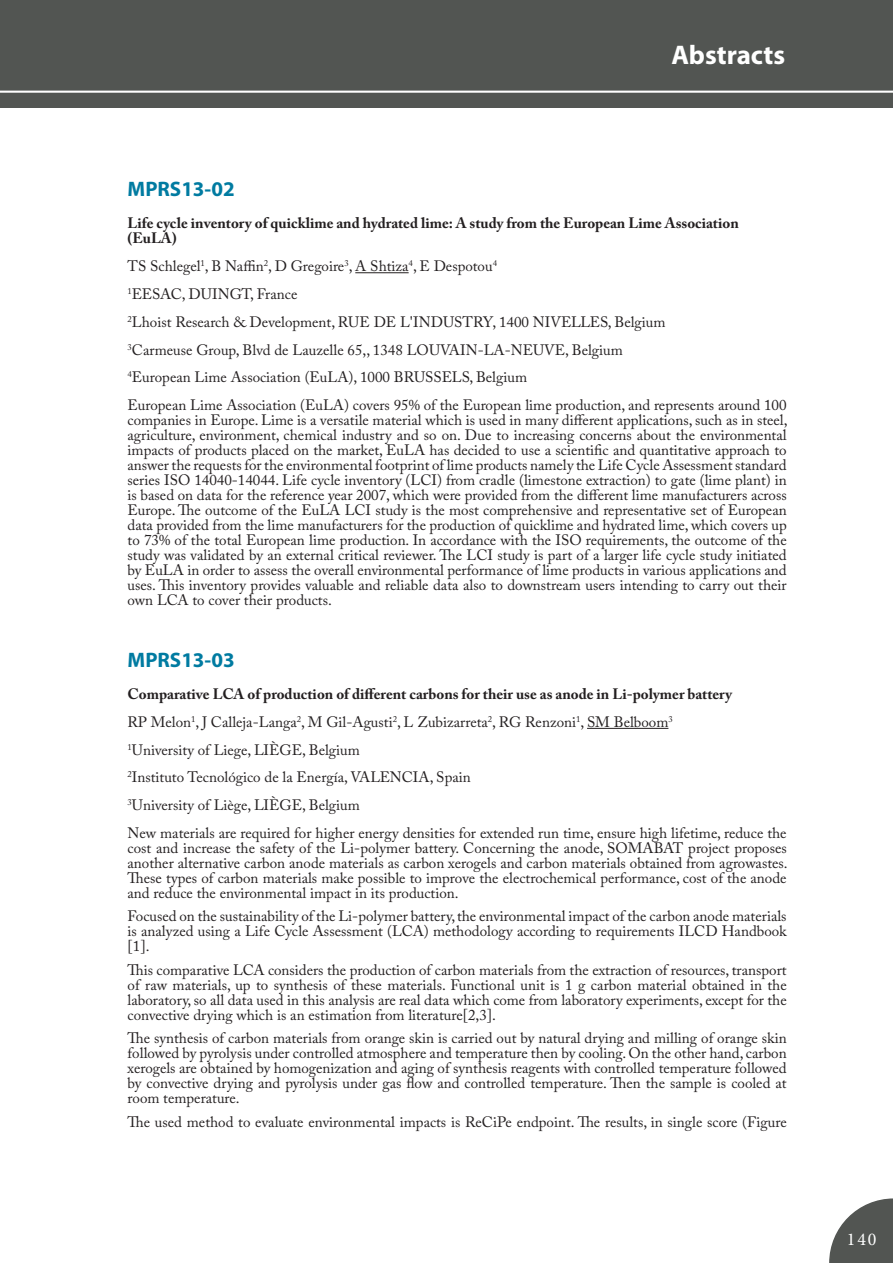
<style>
.page{position:relative;width:893px;height:1263px;background:#fff}
.page>*{position:absolute;margin:0;border:0;box-sizing:border-box;transform-origin:0 0}
.t1{font:700 27px "Myriad Pro";color:#fff}
.t2{font:700 21px "Myriad Pro";color:#007ba1}
.t3{font:18px "Minion Pro";color:#fff}
.t4{font:15px/15px "Adobe Caslon Pro";color:#231f20;text-align:justify}
.t5{font:700 15px/15px "Adobe Caslon Pro";color:#231f20}
.s1{font-weight:700}
</style>
<div class="page">
<svg style="left:829px;top:1198px;width:64px;height:65px"></svg>
<div style="left:0;top:0;width:893px;height:107px;background:#525552"></div>
<hr style="left:0;top:91px;width:893px;height:2px;background:#fff">
<hr style="left:355px;top:272px;width:54px;height:1px;background:#231f20">
<hr style="left:587px;top:728px;width:81px;height:1px;background:#231f20">
<h1 class="t1" style="left:671px;top:38px;width:115px">Abstracts</h1>
<h2 class="t2" style="left:128px;top:176px;width:109px">MPRS13-02</h2>
<p class="t5" style="left:128px;top:216px;width:613px">Life cycle inventory of quicklime and hydrated lime: A study from the European Lime Association (EuLA)</p>
<p class="t4" style="left:128px;top:252px;width:661px;line-height:27.8px;text-align:left">TS Schlegel<sup>1</sup>, B Naffin<sup>2</sup>, D Gregoire<sup>3</sup>, A Shtiza<sup>4</sup>, E Despotou<sup>4<br>1</sup>EESAC, DUINGT, France<br><sup>2</sup>Lhoist Research &amp; Development, RUE DE L'INDUSTRY, 1400 NIVELLES, Belgium<br><sup>3</sup>Carmeuse Group, Blvd de Lauzelle 65,, 1348 LOUVAIN-LA-NEUVE, Belgium<br><sup>4</sup>European Lime Association (EuLA), 1000 BRUSSELS, Belgium<br>European Lime Association (EuLA) covers 95% of the European lime production, and represents around 100</p>
<p class="t4" style="left:128px;top:412px;width:662px">companies in Europe. Lime is a versatile material which is used in many different applications, such as in steel, agriculture, environment, chemical industry and so on. Due to increasing concerns about the environmental impacts of products placed on the market, EuLA has decided to use a scientific and quantitative approach to answer the requests for the environmental footprint of lime products namely the Life Cycle Assessment standard series ISO 14040-14044. Life cycle inventory (LCI) from cradle (limestone extraction) to gate (lime plant) in is based on data for the reference year 2007, which were provided from the different lime manufacturers across Europe. The outcome of the EuLA LCI study is the most comprehensive and representative set of European data provided from the lime manufacturers for the production of quicklime and hydrated lime, which covers up to 73% of the total European lime production. In accordance with the ISO requirements, the outcome of the study was validated by an external critical reviewer. The LCI study is part of a larger life cycle study initiated by EuLA in order to assess the overall environmental performance of lime products in various applications and uses. This inventory provides valuable and reliable data also to downstream users intending to carry out their own LCA to cover their products.</p>
<h2 class="t2" style="left:128px;top:646px;width:109px">MPRS13-03</h2>
<p class="t4" style="left:128px;top:680px;width:661px;line-height:27.8px;text-align:left"><span class="s1">Comparative LCA of production of different carbons for their use as anode in Li-polymer battery<br></span>RP Melon<sup>1</sup>, J Calleja-Langa<sup>2</sup>, M Gil-Agusti<sup>2</sup>, L Zubizarreta<sup>2</sup>, RG Renzoni<sup>1</sup>, SM Belboom<sup>3<br>1</sup>University of Liege, LIÈGE, Belgium<br><sup>2</sup>Instituto Tecnológico de la Energía, VALENCIA, Spain<br><sup>3</sup>University of Liège, LIÈGE, Belgium<br>New materials are required for higher energy densities for extended run time, ensure high lifetime, reduce the</p>
<p class="t4" style="left:128px;top:840px;width:662px">cost and increase the safety of the Li-polymer battery. Concerning the anode, SOMABAT project proposes another alternative carbon anode materials as carbon xerogels and carbon materials obtained from agrowastes.<br>These types of carbon materials make possible to improve the electrochemical performance, cost of the anode and reduce the environmental impact in its production.</p>
<p class="t4" style="left:128px;top:909px;width:661px">Focused on the sustainability of the Li-polymer battery, the environmental impact of the carbon anode materials is analyzed using a Life Cycle Assessment (LCA) methodology according to requirements ILCD Handbook [1].</p>
<p class="t4" style="left:128px;top:962px;width:661px">This comparative LCA considers the production of carbon materials from the extraction of resources, transport of raw materials, up to synthesis of these materials. Functional unit is 1 g carbon material obtained in the laboratory, so all data used in this analysis are real data which come from laboratory experiments, except for the convective drying which is an estimation from literature[2,3].</p>
<p class="t4" style="left:128px;top:1031px;width:661px">The synthesis of carbon materials from orange skin is carried out by natural drying and milling of orange skin followed by pyrolysis under controlled atmosphere and temperature then by cooling. On the other hand, carbon xerogels are obtained by homogenization and aging of synthesis reagents with controlled temperature followed by convective drying and pyrolysis under gas flow and controlled temperature. Then the sample is cooled at room temperature.</p>
<p class="t4" style="left:128px;top:1114px;width:661px">The used method to evaluate environmental impacts is ReCiPe endpoint. The results, in single score (Figure</p>
<p class="t3" style="left:847px;top:1228px;width:31px">140</p>
</div>
